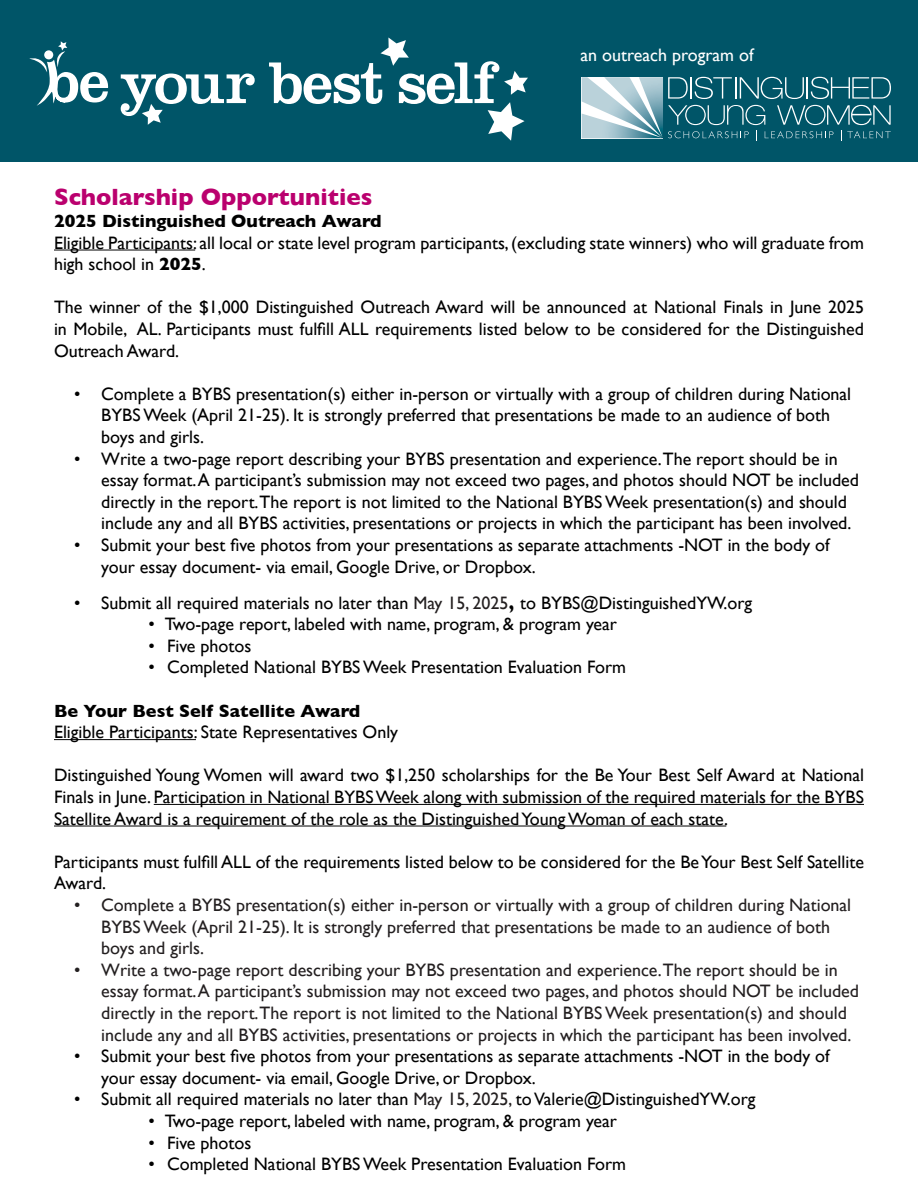
<style>
.page{position:relative;width:918px;height:1188px;background:#fff}
.page>*{position:absolute;margin:0;border:0;box-sizing:border-box;transform-origin:0 0}
.t1{font:700 24px "Gill Sans";color:#ba006e}
.t2{font:18px/21.6px "Gill Sans";color:#000}
.t3{font:18px/21.6px "Gill Sans";color:#231f20}
.t4{font:700 18px "Gill Sans";color:#000}
.t5{font:18px "Gill Sans";color:#fff}
.s1{font-weight:700}
.s2{color:#231f20}
.s3{font-size:30px}
</style>
<div class="page">
<div style="left:0;top:0;width:918px;height:161px;background:#005568"></div>
<svg style="left:29px;top:41px;width:80px;height:65px"></svg>
<div style="left:44px;top:50px;width:9px;height:9px;background:#fff;border-radius:50%"></div>
<svg style="left:121px;top:74px;width:134px;height:51px"></svg>
<svg style="left:269px;top:38px;width:259px;height:103px"></svg>
<svg style="left:582px;top:77px;width:309px;height:64px"></svg>
<hr style="left:54px;top:250px;width:141px;height:1px;background:#000">
<hr style="left:54px;top:739px;width:142px;height:1px;background:#000">
<hr style="left:154px;top:804px;width:710px;height:1px;background:#000">
<hr style="left:54px;top:826px;width:672px;height:1px;background:#000">
<p class="t5" style="left:581px;top:45px;width:174px">an outreach program of</p>
<p class="t1" style="left:54px;top:178px;width:320px">Scholarship Opportunities</p>
<p class="t4" style="left:54px;top:207px;width:329px">2025 Distinguished Outreach Award</p>
<p class="t2" style="left:54px;top:232px;width:812px">Eligible Participants: all local or state level program participants, (excluding state winners) who will graduate from high school in <span class="s1">2025</span>.</p>
<p class="t2" style="left:54px;top:296px;width:812px;text-align:justify">The winner of the $1,000 Distinguished Outreach Award will be announced at National Finals in June 2025 in Mobile, AL. Participants must fulfill ALL requirements listed below to be considered for the Distinguished Outreach Award.</p>
<p class="t2" style="left:101px;top:383px;width:752px;text-indent:-27px">• Complete a BYBS presentation(s) either in-person or virtually with a group of children during National<br>BYBS Week (April 21-25). It is strongly preferred that presentations be made to an audience of both boys and girls.</p>
<p class="t2" style="left:101px;top:448px;width:759px;text-indent:-27px">• Write a two-page report describing your BYBS presentation and experience.The report should be in essay format. A participant’s submission may not exceed two pages, and photos should NOT be included directly in the report.The report is not limited to the National BYBS Week presentation(s) and should include any and all BYBS activities, presentations or projects in which the participant has been involved.</p>
<p class="t2" style="left:101px;top:534px;width:730px;text-indent:-27px">• Submit your best five photos from your presentations as separate attachments -NOT in the body of your essay document- via email, Google Drive, or Dropbox.</p>
<p class="t2" style="left:74px;top:592px;width:680px">• Submit all required materials no later than <span class="s2">May 15, 2025</span><span class="s3">,</span> to BYBS@DistinguishedYW.org</p>
<p class="t2" style="left:148px;top:613px;width:470px">• Two-page report, labeled with name, program, &amp; program year</p>
<p class="t2" style="left:148px;top:635px;width:104px">• Five photos</p>
<p class="t2" style="left:148px;top:656px;width:479px">• Completed National BYBS Week Presentation Evaluation Form</p>
<p class="t4" style="left:54px;top:696px;width:308px">Be Your Best Self Satellite Award</p>
<p class="t2" style="left:54px;top:721px;width:346px">Eligible Participants: State Representatives Only</p>
<p class="t2" style="left:54px;top:764px;width:812px;text-align:justify">Distinguished Young Women will award two $1,250 scholarships for the Be Your Best Self Award at National Finals in June. Participation in National BYBS Week along with submission of the required materials for the BYBS Satellite Award is a requirement of the role as the Distinguished Young Woman of each state.</p>
<p class="t2" style="left:54px;top:851px;width:811px">Participants must fulfill ALL of the requirements listed below to be considered for the Be Your Best Self Satellite<br>Award.</p>
<p class="t3" style="left:101px;top:894px;width:752px;text-indent:-27px">• Complete a BYBS presentation(s) either in-person or virtually with a group of children during National<br>BYBS Week (April 21-25). It is strongly preferred that presentations be made to an audience of both boys and girls.</p>
<p class="t3" style="left:101px;top:959px;width:759px;text-indent:-27px">• Write a two-page report describing your BYBS presentation and experience.The report should be in essay format. A participant’s submission may not exceed two pages, and photos should NOT be included directly in the report.The report is not limited to the National BYBS Week presentation(s) and should include any and all BYBS activities, presentations or projects in which the participant has been involved.</p>
<p class="t2" style="left:101px;top:1045px;width:730px;text-indent:-27px">• Submit your best five photos from your presentations as separate attachments -NOT in the body of your essay document- via email, Google Drive, or Dropbox.</p>
<p class="t2" style="left:74px;top:1088px;width:683px">• Submit all required materials no later than <span class="s2">May 15, 2025,</span> to Valerie@DistinguishedYW.org</p>
<p class="t2" style="left:148px;top:1110px;width:470px">• Two-page report, labeled with name, program, &amp; program year</p>
<p class="t2" style="left:148px;top:1132px;width:104px">• Five photos</p>
<p class="t2" style="left:148px;top:1153px;width:479px">• Completed National BYBS Week Presentation Evaluation Form</p>
</div>
